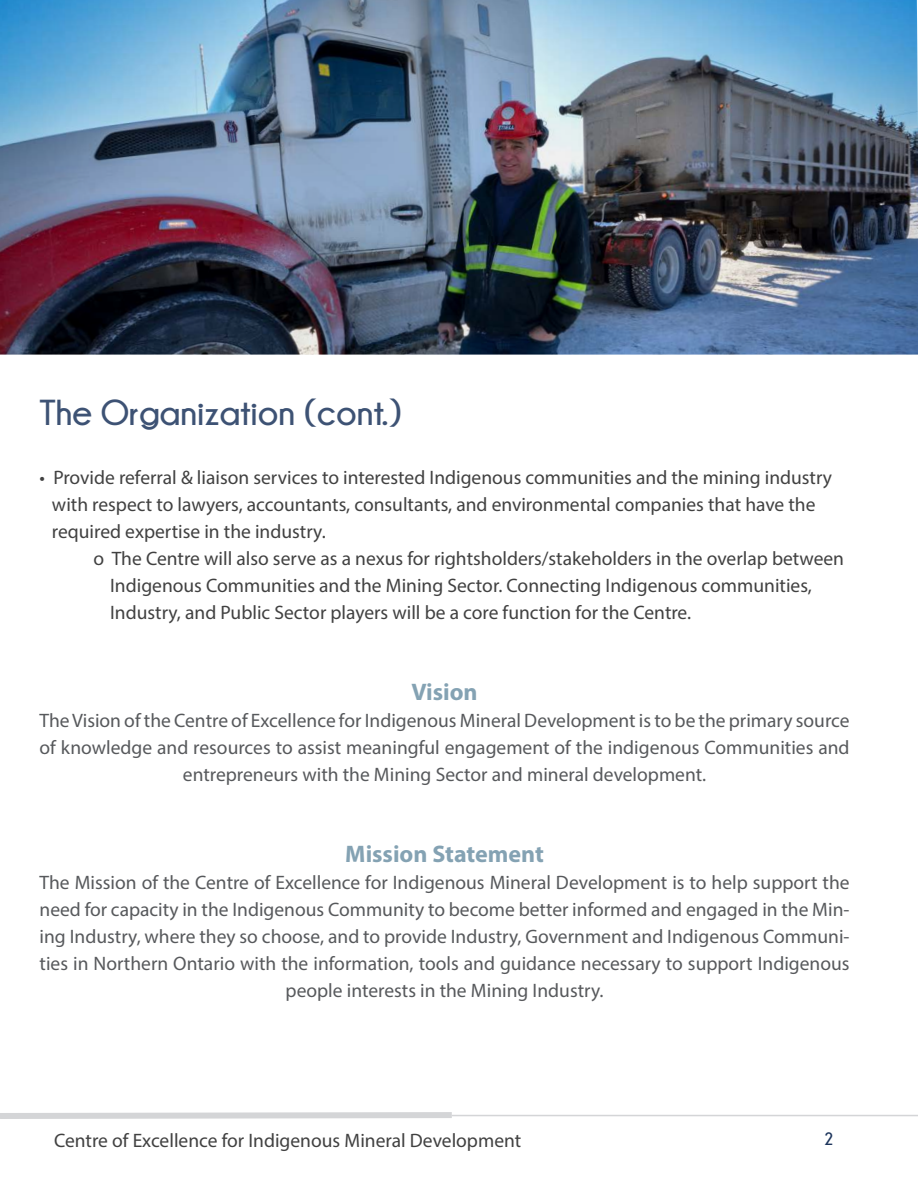
<style>
.page{position:relative;width:918px;height:1188px;background:#fff}
.page>*{position:absolute;margin:0;border:0;box-sizing:border-box;transform-origin:0 0}
.t1{font:700 36px "Champagne&Limousines";color:#3d5274}
.t2{font:700 24px "Myriad Pro";color:#84a2b3}
.t3{font:19.5px/27px "Myriad Pro";color:#57595c;text-align:center}
.t4{font:19.5px "Myriad Pro";color:#414141}
.t5{font:700 18px "Champagne&Limousines";color:#1e365d}
</style>
<div class="page">
<svg style="left:0;top:1112px;width:458px;height:7px;background:#dadbdc"></svg>
<hr style="left:452px;top:1115px;width:466px;height:1px;background:#d4d5d7">
<img style="left:0;top:0;width:918px;height:355px">
<p class="t1" style="left:40px;top:393px;width:363px">The Organization (cont.)</p>
<p class="t4" style="left:40px;top:465px;width:794px">• Provide referral &amp; liaison services to interested Indigenous communities and the mining industry</p>
<p class="t4" style="left:52px;top:492px;width:765px">with respect to lawyers, accountants, consultants, and environmental companies that have the</p>
<p class="t4" style="left:52px;top:519px;width:275px">required expertise in the industry.</p>
<p class="t4" style="left:94px;top:546px;width:752px">o The Centre will also serve as a nexus for rightsholders/stakeholders in the overlap between</p>
<p class="t4" style="left:110px;top:573px;width:703px">Indigenous Communities and the Mining Sector. Connecting Indigenous communities,</p>
<p class="t4" style="left:110px;top:600px;width:583px">Industry, and Public Sector players will be a core function for the Centre.</p>
<p class="t2" style="left:412px;top:676px;width:68px">Vision</p>
<p class="t3" style="left:40px;top:706px;width:812px">The Vision of the Centre of Excellence for Indigenous Mineral Development is to be the primary source of knowledge and resources to assist meaningful engagement of the indigenous Communities and entrepreneurs with the Mining Sector and mineral development.</p>
<p class="t2" style="left:345px;top:838px;width:200px">Mission Statement</p>
<p class="t3" style="left:40px;top:868px;width:812px">The Mission of the Centre of Excellence for Indigenous Mineral Development is to help support the need for capacity in the Indigenous Community to become better informed and engaged in the Min&shy;ing Industry, where they so choose, and to provide Industry, Government and Indigenous Communi&shy;ties in Northern Ontario with the information, tools and guidance necessary to support Indigenous people interests in the Mining Industry.</p>
<p class="t4" style="left:54px;top:1129px;width:469px">Centre of Excellence for Indigenous Mineral Development</p>
<p class="t5" style="left:824px;top:1129px;width:12px">2</p>
</div>
